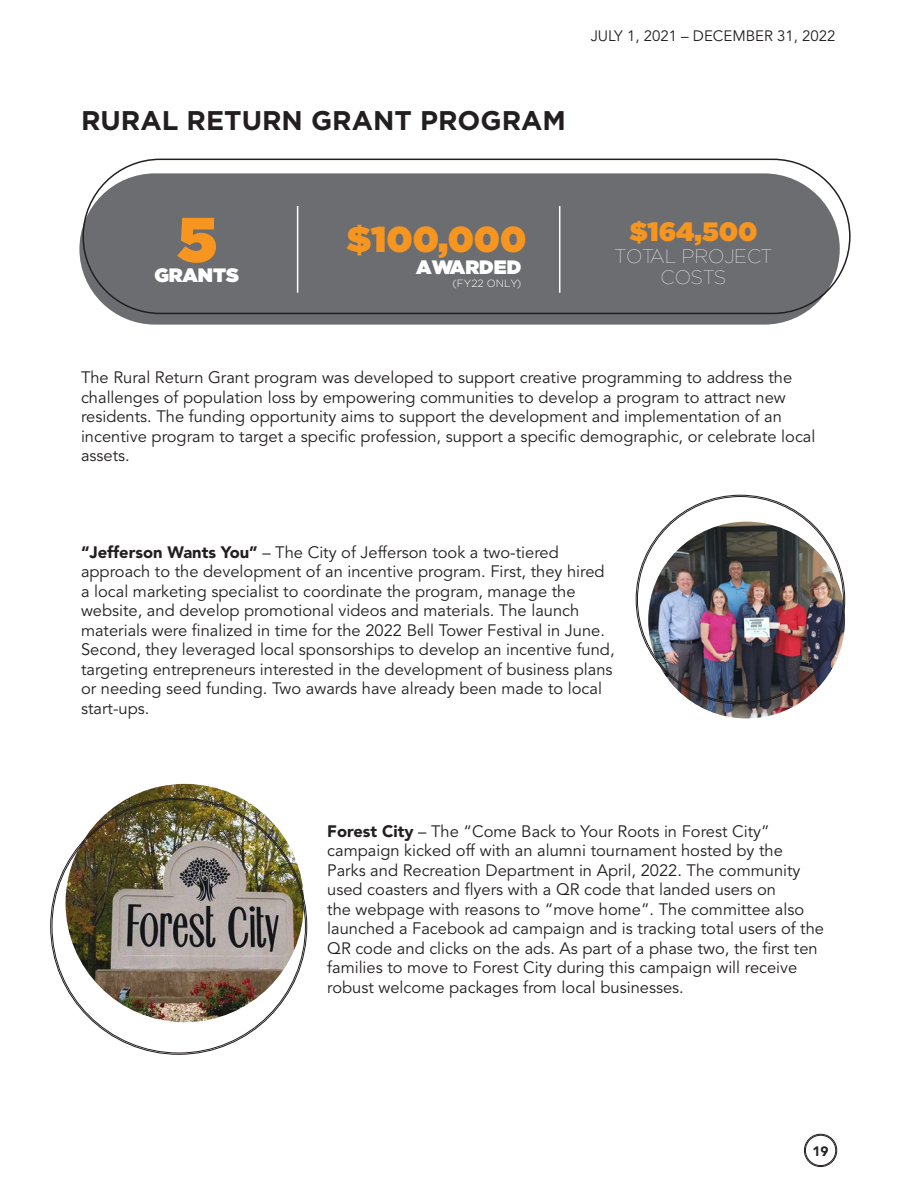
<style>
.page{position:relative;width:918px;height:1188px;background:#fff}
.page>*{position:absolute;margin:0;border:0;box-sizing:border-box;transform-origin:0 0}
.t1{font:900 63px "Gotham";color:#f79521}
.t2{font:900 36px "Gotham";color:#f79521}
.Heading_Main{font:700 27px "Gotham";color:#231f20}
.t3{font:900 26.55px "Gotham";color:#f79521}
.t4{font:100 19.35px/21px "Gotham";color:#fff;text-align:center}
.t5{font:900 19.35px "Gotham";color:#fff}
.Body{font:16.5px/19.5px "Avenir LT Std";color:#231f20}
.t6{font:15px "Avenir LT Std";color:#231f20}
.t7{font:900 13.5px "Avenir LT Std";color:#231f20}
.t8{font:300 10.5px "Gotham";color:#fff}
.s1{font-weight:900}
</style>
<div class="page">
<div style="left:804px;top:1134px;width:33px;height:33px;border:1px solid #231f20;border-radius:50%"></div>
<div style="left:805px;top:1135px;width:31px;height:31px;border:1px solid #231f20;border-radius:50%"></div>
<div style="left:79px;top:173px;width:761px;height:152px;background:#6c6d70;border-radius:76px"></div>
<hr style="left:297px;top:206px;width:1px;height:87px;background:#fff">
<hr style="left:559px;top:206px;width:1px;height:87px;background:#fff">
<div style="left:82px;top:159px;width:769px;height:155px;border:2px solid #231f20;border-radius:77px"></div>
<img style="left:648px;top:522px;width:197px;height:196px;border-radius:98px">
<img style="left:66px;top:784px;width:238px;height:238px;border-radius:119px">
<p class="Heading_Main" style="left:81px;top:102px;width:486px">RURAL RETURN GRANT PROGRAM</p>
<p class="t6" style="left:591px;top:27px;width:246px">JULY 1, 2021 – DECEMBER 31, 2022</p>
<h1 class="t1" style="left:177px;top:194px;width:41px">5</h1>
<p class="t5" style="left:154px;top:261px;width:86px">GRANTS</p>
<h2 class="t2" style="left:347px;top:214px;width:182px">$100,000</h2>
<p class="t5" style="left:416px;top:254px;width:106px">AWARDED</p>
<p class="t8" style="left:452px;top:277px;width:70px">(FY22 ONLY)</p>
<h3 class="t3" style="left:629px;top:213px;width:130px">$164,500</h3>
<p class="t4" style="left:615px;top:245px;width:159px">TOTAL PROJECT<br>COSTS</p>
<p class="Body" style="left:81px;top:368px;width:736px">The Rural Return Grant program was developed to support creative programming to address the challenges of population loss by empowering communities to develop a program to attract new residents. The funding opportunity aims to support the development and implementation of an incentive program to target a specific profession, support a specific demographic, or celebrate local assets.</p>
<p class="Body" style="left:81px;top:543px;width:535px"><span class="s1">“Jefferson Wants You”</span> – The City of Jefferson took a two-tiered approach to the development of an incentive program. First, they hired a local marketing specialist to coordinate the program, manage the website, and develop promotional videos and materials. The launch materials were finalized in time for the 2022 Bell Tower Festival in June.<br>Second, they leveraged local sponsorships to develop an incentive fund, targeting entrepreneurs interested in the development of business plans or needing seed funding. Two awards have already been made to local start-ups.</p>
<p class="Body" style="left:327px;top:822px;width:498px"><span class="s1">Forest City</span> – The “Come Back to Your Roots in Forest City” campaign kicked off with an alumni tournament hosted by the Parks and Recreation Department in April, 2022. The community used coasters and flyers with a QR code that landed users on<br>the webpage with reasons to “move home”. The committee also launched a Facebook ad campaign and is tracking total users of the QR code and clicks on the ads. As part of a phase two, the first ten families to move to Forest City during this campaign will receive robust welcome packages from local businesses.</p>
<p class="t7" style="left:813px;top:1143px;width:17px">19</p>
</div>
